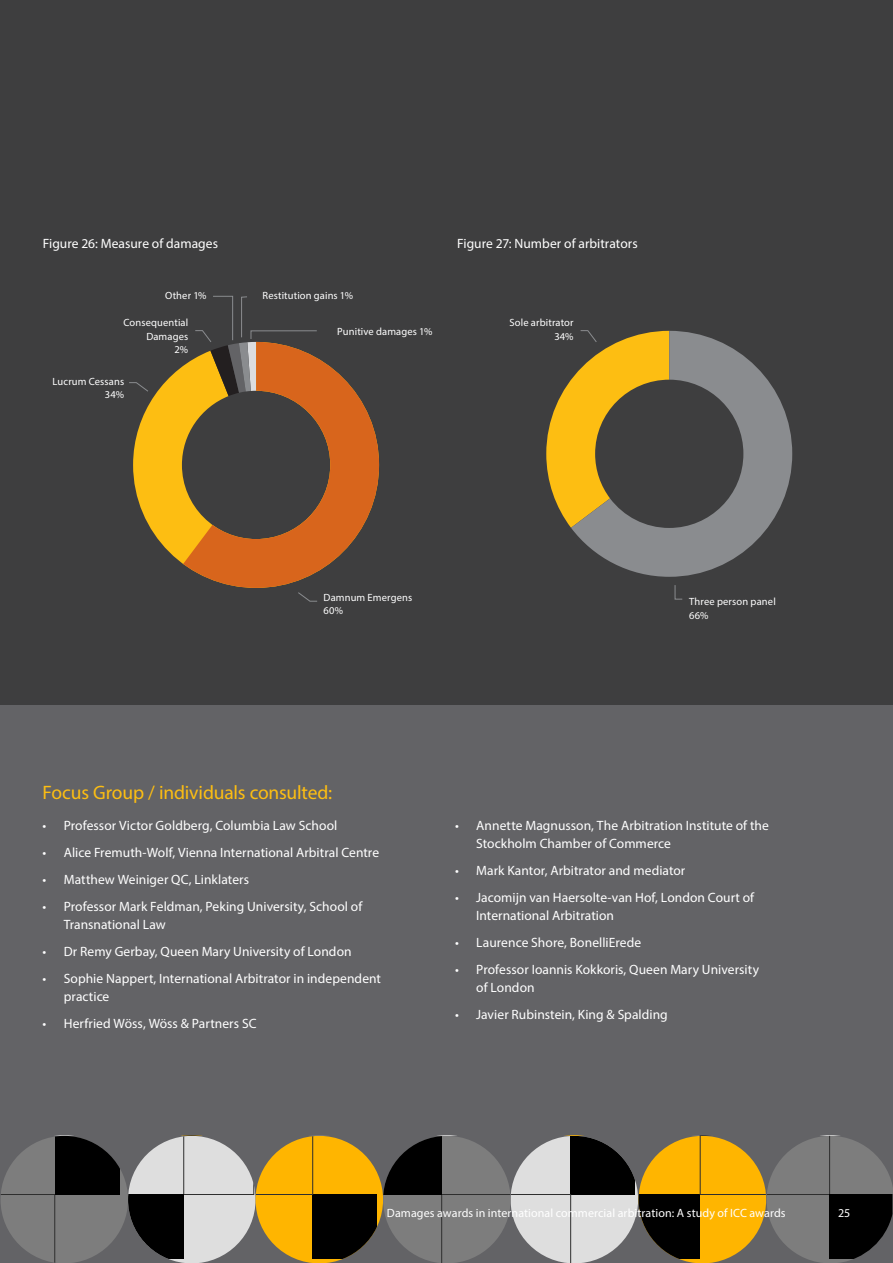
<style>
.page{position:relative;width:893px;height:1263px;background:#3e3e3f}
.page>*{position:absolute;margin:0;border:0;box-sizing:border-box;transform-origin:0 0}
.t1{font:19.5px "Myriad Pro";letter-spacing:-.01em;color:#fdbe12}
.t2{font:13.5px/18px "Myriad Pro";letter-spacing:.005em;color:#fff}
.t3{font:12px "Myriad Pro";letter-spacing:.005em;color:#fff}
.t4{font:10.5px/13.5px "Myriad Pro";letter-spacing:.01em;color:#fff;text-align:right}
</style>
<div class="page">
<div style="left:0;top:706px;width:893px;height:557px;background:#636366"></div>
<svg style="left:133px;top:366px;width:50px;height:198px;fill:#fdbe12"></svg>
<svg style="left:571px;top:331px;width:221px;height:246px;fill:#8a8c8f"></svg>
<svg style="left:674px;top:585px;width:9px;height:15px"></svg>
<svg style="left:195px;top:296px;width:122px;height:46px"></svg>
<svg style="left:546px;top:330px;width:123px;height:198px"></svg>
<svg style="left:129px;top:382px;width:20px;height:10px"></svg>
<svg style="left:298px;top:592px;width:19px;height:10px"></svg>
<svg style="left:183px;top:342px;width:196px;height:246px"></svg>
<div style="left:1px;top:1136px;width:127px;height:127px;background:#7d7d7d;border-radius:50%"></div>
<div style="left:511px;top:1136px;width:127px;height:127px;background:#dedede;border-radius:50%"></div>
<svg style="left:571px;top:1136px;width:64px;height:58px;fill:#000"></svg>
<svg style="left:1px;top:1194px;width:54px;height:69px"></svg>
<div style="left:55px;top:1136px;width:64px;height:58px;background:#000"></div>
<svg style="left:128px;top:1136px;width:443px;height:127px"></svg>
<svg style="left:383px;top:1136px;width:59px;height:58px;fill:#000"></svg>
<svg style="left:638px;top:1136px;width:255px;height:127px"></svg>
<div style="left:830px;top:1194px;width:62px;height:65px;background:#000"></div>
<p class="t2" style="left:43px;top:234px;width:177px">Figure 26: Measure of damages</p>
<p class="t2" style="left:457px;top:234px;width:182px">Figure 27: Number of arbitrators</p>
<p class="t4" style="left:165px;top:289px;width:43px">Other 1%</p>
<p class="t4" style="left:263px;top:289px;width:92px">Restitution gains 1%</p>
<p class="t4" style="left:337px;top:325px;width:97px">Punitive damages 1%</p>
<p class="t4" style="left:123px;top:316px;width:66px">Consequential<br>Damages<br>2%</p>
<p class="t4" style="left:509px;top:316px;width:66px">Sole arbitrator<br>34%</p>
<p class="t4" style="left:53px;top:374px;width:73px">Lucrum Cessans<br>34%</p>
<p class="t4" style="left:324px;top:590px;width:90px;text-align:left">Damnum Emergens<br>60%</p>
<p class="t4" style="left:689px;top:595px;width:88px;text-align:left">Three person panel<br>66%</p>
<h1 class="t1" style="left:42px;top:780px;width:291px">Focus Group / individuals consulted:</h1>
<p class="t2" style="left:42px;top:816px;width:296px">• Professor Victor Goldberg, Columbia Law School</p>
<p class="t2" style="left:42px;top:843px;width:338px">• Alice Fremuth-Wolf, Vienna International Arbitral Centre</p>
<p class="t2" style="left:42px;top:870px;width:208px">• Matthew Weiniger QC, Linklaters</p>
<p class="t2" style="left:64px;top:897px;width:300px;text-indent:-21px">• Professor Mark Feldman, Peking University, School of<br>Transnational Law</p>
<p class="t2" style="left:42px;top:942px;width:311px">• Dr Remy Gerbay, Queen Mary University of London</p>
<p class="t2" style="left:64px;top:969px;width:319px;text-indent:-21px">• Sophie Nappert, International Arbitrator in independent practice</p>
<p class="t2" style="left:42px;top:1014px;width:216px">• Herfried Wöss, Wöss &amp; Partners SC</p>
<p class="t2" style="left:476px;top:816px;width:294px;text-indent:-21px">• Annette Magnusson, The Arbitration Institute of the<br>Stockholm Chamber of Commerce</p>
<p class="t2" style="left:455px;top:861px;width:232px">• Mark Kantor, Arbitrator and mediator</p>
<p class="t2" style="left:476px;top:888px;width:279px;text-indent:-21px">• Jacomijn van Haersolte-van Hof, London Court of<br>International Arbitration</p>
<p class="t2" style="left:455px;top:933px;width:188px">• Laurence Shore, BonelliErede</p>
<p class="t2" style="left:476px;top:960px;width:284px;text-indent:-21px">• Professor Ioannis Kokkoris, Queen Mary University of London</p>
<p class="t2" style="left:455px;top:1005px;width:214px">• Javier Rubinstein, King &amp; Spalding</p>
<p class="t3" style="left:387px;top:1205px;width:400px">Damages awards in international commercial arbitration: A study of ICC awards</p>
<p class="t3" style="left:838px;top:1205px;width:14px">25</p>
</div>
